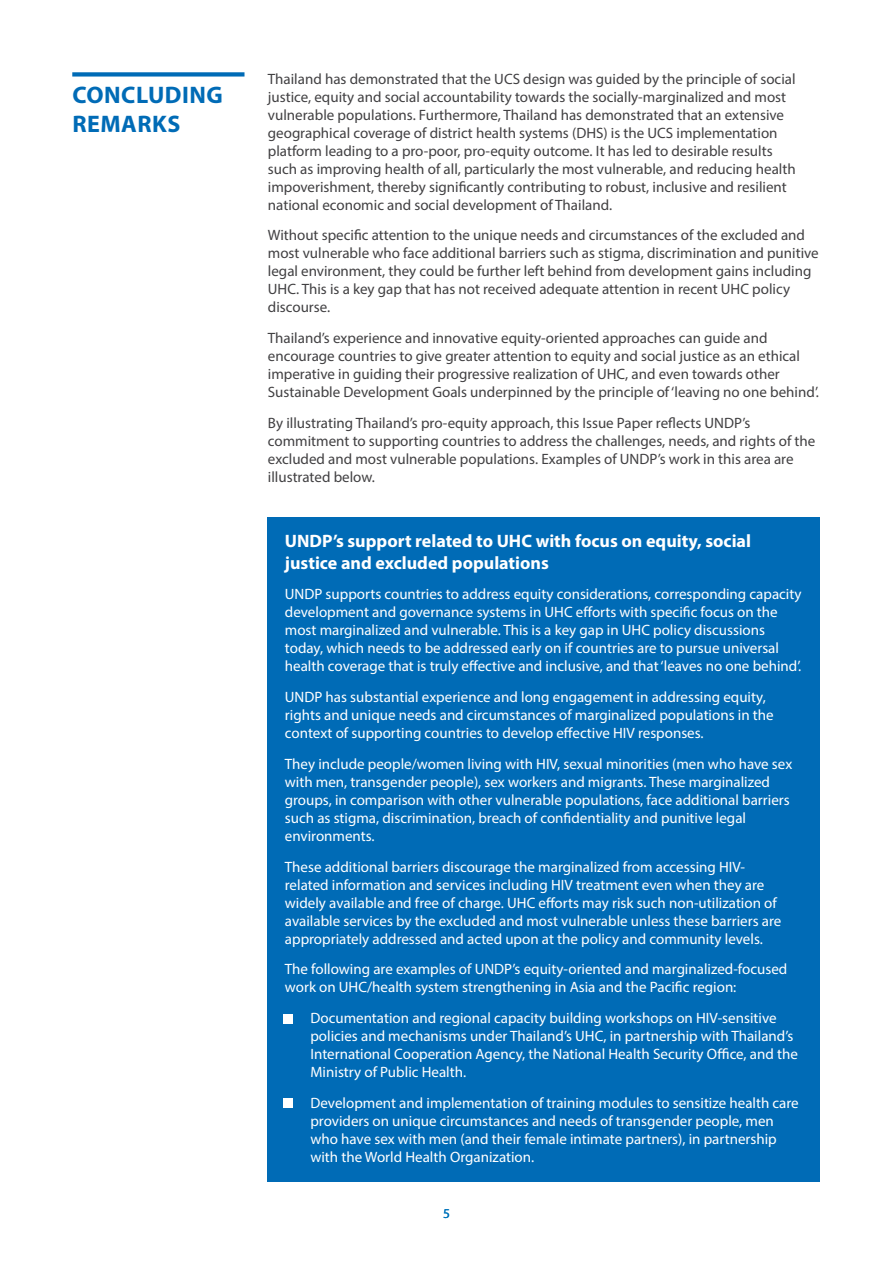
<style>
.page{position:relative;width:893px;height:1263px;background:#fff}
.page>*{position:absolute;margin:0;border:0;box-sizing:border-box;transform-origin:0 0}
.Heading{font:700 24px/28.8px "Myriad Pro";letter-spacing:.02em;color:#006bb6}
.Body{font:700 18px/21.6px "Myriad Pro";color:#fff}
.Body-2{font:15px/18px "Myriad Pro";color:#fff}
.Body-3{font:15px/18px "Myriad Pro";color:#414042}
.t1{font:13.5px "Myriad Pro";color:#0074bb}
</style>
<div class="page">
<div style="left:268px;top:517px;width:552px;height:665px;background:#006bb6"></div>
<div style="left:283px;top:1014px;width:10px;height:9px;background:#fff"></div>
<div style="left:283px;top:1099px;width:10px;height:9px;background:#fff"></div>
<div style="left:72px;top:72px;width:172px;height:5px;background:#006bb6"></div>
<p class="Heading" style="left:73px;top:80px;width:152px">CONCLUDING<br>REMARKS</p>
<p class="Body-3" style="left:268px;top:69px;width:529px">Thailand has demonstrated that the UCS design was guided by the principle of social justice, equity and social accountability towards the socially-marginalized and most vulnerable populations. Furthermore, Thailand has demonstrated that an extensive geographical coverage of district health systems (DHS) is the UCS implementation platform leading to a pro-poor, pro-equity outcome. It has led to desirable results such as improving health of all, particularly the most vulnerable, and reducing health impoverishment, thereby significantly contributing to robust, inclusive and resilient national economic and social development of Thailand.</p>
<p class="Body-3" style="left:268px;top:226px;width:552px">Without specific attention to the unique needs and circumstances of the excluded and most vulnerable who face additional barriers such as stigma, discrimination and punitive legal environment, they could be further left behind from development gains including UHC. This is a key gap that has not received adequate attention in recent UHC policy discourse.</p>
<p class="Body-3" style="left:268px;top:329px;width:552px">Thailand’s experience and innovative equity-oriented approaches can guide and encourage countries to give greater attention to equity and social justice as an ethical imperative in guiding their progressive realization of UHC, and even towards other Sustainable Development Goals underpinned by the principle of ‘leaving no one behind’.</p>
<p class="Body-3" style="left:268px;top:414px;width:549px">By illustrating Thailand’s pro-equity approach, this Issue Paper reflects UNDP’s commitment to supporting countries to address the challenges, needs, and rights of the excluded and most vulnerable populations. Examples of UNDP’s work in this area are illustrated below.</p>
<p class="Body" style="left:285px;top:529px;width:468px">UNDP’s support related to UHC with focus on equity, social justice and excluded populations</p>
<p class="Body-2" style="left:285px;top:585px;width:518px">UNDP supports countries to address equity considerations, corresponding capacity development and governance systems in UHC efforts with specific focus on the most marginalized and vulnerable. This is a key gap in UHC policy discussions today, which needs to be addressed early on if countries are to pursue universal health coverage that is truly effective and inclusive, and that ‘leaves no one behind’.</p>
<p class="Body-2" style="left:285px;top:688px;width:490px">UNDP has substantial experience and long engagement in addressing equity, rights and unique needs and circumstances of marginalized populations in the context of supporting countries to develop effective HIV responses.</p>
<p class="Body-2" style="left:285px;top:755px;width:509px">They include people/women living with HIV, sexual minorities (men who have sex with men, transgender people), sex workers and migrants. These marginalized groups, in comparison with other vulnerable populations, face additional barriers such as stigma, discrimination, breach of confidentiality and punitive legal environments.</p>
<p class="Body-2" style="left:285px;top:857px;width:498px">These additional barriers discourage the marginalized from accessing HIV&shy;related information and services including HIV treatment even when they are widely available and free of charge. UHC efforts may risk such non-utilization of available services by the excluded and most vulnerable unless these barriers are appropriately addressed and acted upon at the policy and community levels.</p>
<p class="Body-2" style="left:285px;top:960px;width:504px">The following are examples of UNDP’s equity-oriented and marginalized-focused work on UHC/health system strengthening in Asia and the Pacific region:</p>
<p class="Body-2" style="left:310px;top:1009px;width:489px">Documentation and regional capacity building workshops on HIV-sensitive policies and mechanisms under Thailand’s UHC, in partnership with Thailand’s International Cooperation Agency, the National Health Security Office, and the Ministry of Public Health.</p>
<p class="Body-2" style="left:310px;top:1094px;width:490px">Development and implementation of training modules to sensitize health care providers on unique circumstances and needs of transgender people, men who have sex with men (and their female intimate partners), in partnership with the World Health Organization.</p>
<p class="t1" style="left:443px;top:1205px;width:8px">5</p>
</div>
